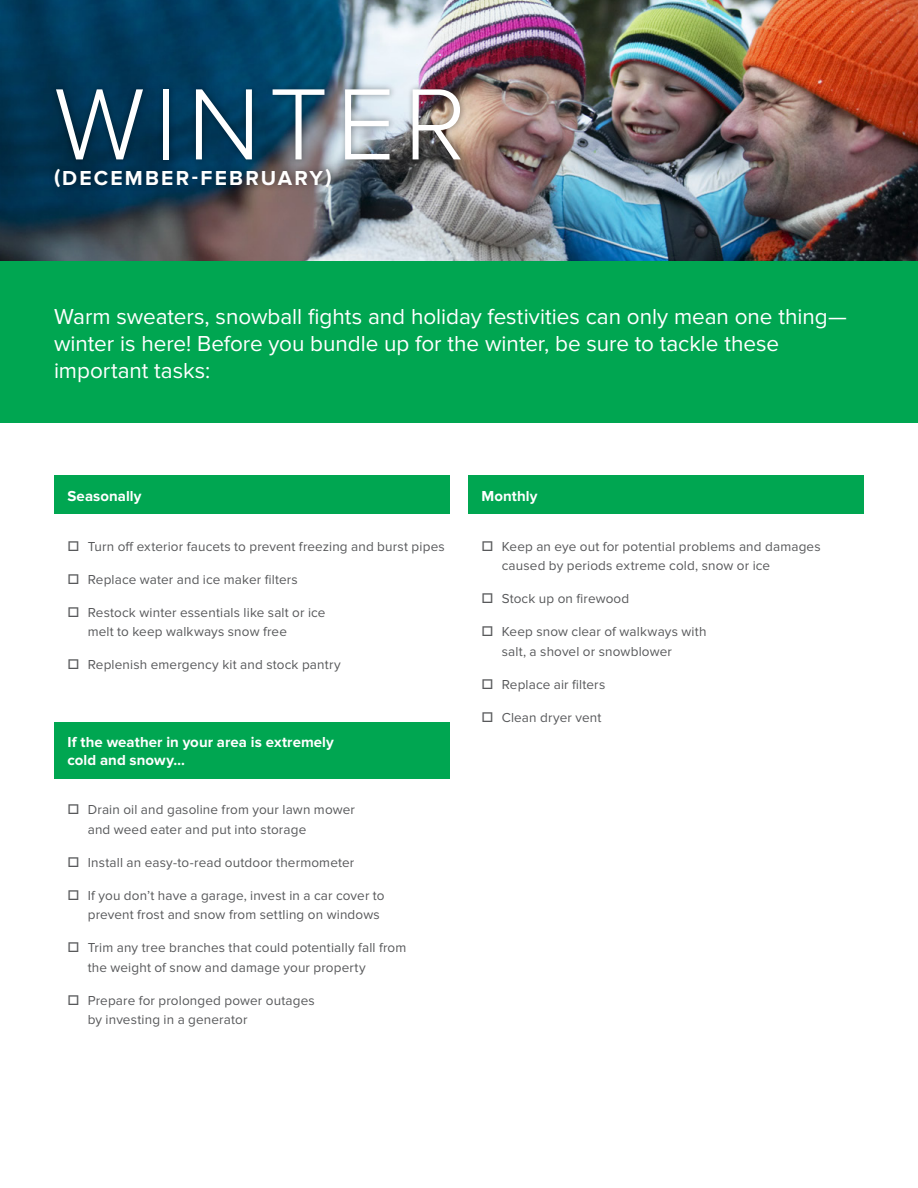
<style>
.page{position:relative;width:918px;height:1188px;background:#fff}
.page>*{position:absolute;margin:0;border:0;box-sizing:border-box;transform-origin:0 0}
.t1{font:300 105px "Proxima Nova";letter-spacing:.08em;color:#fff}
.t2{font:22.5px/27px "Proxima Nova";letter-spacing:-.005em;color:#fff}
.t3{font:700 21px "Proxima Nova";letter-spacing:.105em;color:#fff}
.t4{font:700 15px/18px "Proxima Nova";letter-spacing:.005em;color:#fff}
.t5{font:13.5px/19.5px "Proxima Nova";letter-spacing:.01em;color:#58595b}
</style>
<div class="page">
<div style="left:54px;top:475px;width:396px;height:39px;background:#00a651"></div>
<div style="left:54px;top:722px;width:396px;height:57px;background:#00a651"></div>
<div style="left:468px;top:475px;width:396px;height:39px;background:#00a651"></div>
<img style="left:0;top:0;width:918px;height:261px">
<div style="left:49px;top:83px;width:418px;height:110px;background:#000;opacity:.4"></div>
<div style="left:0;top:261px;width:918px;height:162px;background:#00a651"></div>
<h1 class="t1" style="left:54px;top:64px;width:414px">WINTER</h1>
<h3 class="t3" style="left:54px;top:166px;width:279px">(DECEMBER-FEBRUARY)</h3>
<h2 class="t2" style="left:54px;top:303px;width:794px">Warm sweaters, snowball fights and holiday festivities can only mean one thing— winter is here! Before you bundle up for the winter, be sure to tackle these important tasks:</h2>
<p class="t4" style="left:68px;top:487px;width:75px">Seasonally</p>
<p class="t5" style="left:68px;top:537px;width:379px">□ Turn off exterior faucets to prevent freezing and burst pipes</p>
<p class="t5" style="left:68px;top:570px;width:232px">□ Replace water and ice maker filters</p>
<p class="t5" style="left:88px;top:603px;width:239px;text-indent:-20px">□ Restock winter essentials like salt or ice melt to keep walkways snow free</p>
<p class="t5" style="left:68px;top:655px;width:275px">□ Replenish emergency kit and stock pantry</p>
<p class="t4" style="left:68px;top:733px;width:268px">If the weather in your area is extremely cold and snowy…</p>
<p class="t5" style="left:88px;top:800px;width:269px;text-indent:-20px">□ Drain oil and gasoline from your lawn mower and weed eater and put into storage</p>
<p class="t5" style="left:68px;top:853px;width:288px">□ Install an easy-to-read outdoor thermometer</p>
<p class="t5" style="left:88px;top:886px;width:298px;text-indent:-20px">□ If you don’t have a garage, invest in a car cover to prevent frost and snow from settling on windows</p>
<p class="t5" style="left:88px;top:938px;width:320px;text-indent:-20px">□ Trim any tree branches that could potentially fall from the weight of snow and damage your property</p>
<p class="t5" style="left:88px;top:991px;width:229px;text-indent:-20px">□ Prepare for prolonged power outages by investing in a generator</p>
<p class="t4" style="left:482px;top:487px;width:58px">Monthly</p>
<p class="t5" style="left:502px;top:537px;width:320px;text-indent:-20px">□ Keep an eye out for potential problems and damages caused by periods extreme cold, snow or ice</p>
<p class="t5" style="left:482px;top:589px;width:149px">□ Stock up on firewood</p>
<p class="t5" style="left:502px;top:622px;width:206px;text-indent:-20px">□ Keep snow clear of walkways with salt, a shovel or snowblower</p>
<p class="t5" style="left:482px;top:675px;width:125px">□ Replace air filters</p>
<p class="t5" style="left:482px;top:708px;width:121px">□ Clean dryer vent</p>
</div>
